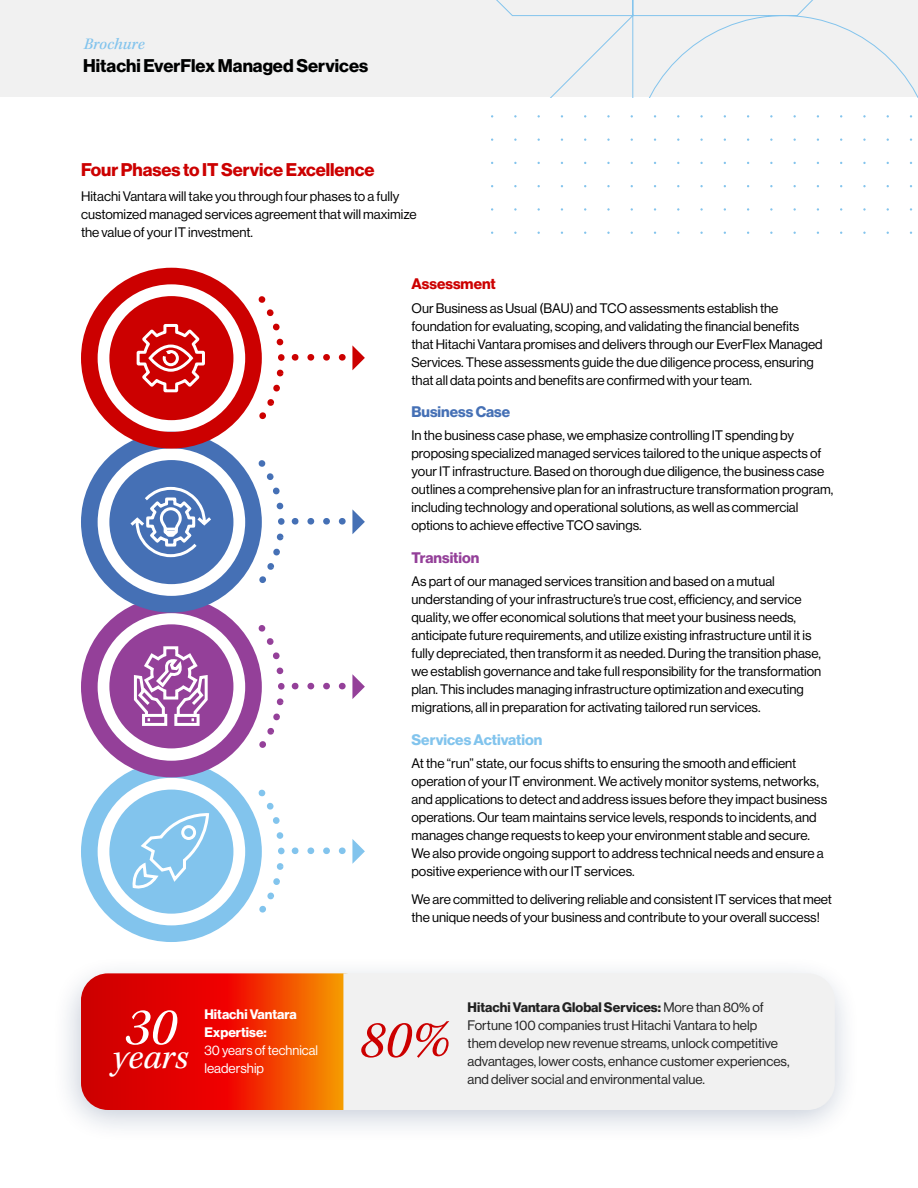
<style>
.page{position:relative;width:918px;height:1188px;background:#fff}
.page>*{position:absolute;margin:0;border:0;box-sizing:border-box;transform-origin:0 0}
.Callout_Headline_White{font:italic 54px "Kepler Std";color:#c00}
.Callout_Headline_White-2{font:italic 54px "Kepler Std";color:#fff}
.Callout_Headline_White-3{font:italic 36px "Kepler Std";color:#fff}
.Primary-Subhead-Red{font:18px "N Haas Grotesk DS Pro 75 Bd";letter-spacing:-.005em;color:#c00}
.t1{font:18px "N Haas Grotesk DS Pro 75 Bd";color:#000101}
.t2{font:italic 500 16.5px "Kepler Std";letter-spacing:-.005em;color:#83c4ed}
.Secondary-Subhead-Black{font:15px "N Haas Grotesk DS Pro 75 Bd";color:#82c4ed}
.Secondary-Subhead-Black-2{font:15px "N Haas Grotesk DS Pro 75 Bd";color:#4570b5}
.Secondary-Subhead-Black-3{font:15px "N Haas Grotesk DS Pro 75 Bd";color:#c00}
.Secondary-Subhead-Black-4{font:15px "N Haas Grotesk DS Pro 75 Bd";color:#944099}
.Body{font:13.5px/18px "N Haas Grotesk DS Pro 55 Rg";color:#000101}
.Body-2{font:13.5px/18px "N Haas Grotesk DS Pro 55 Rg";color:#222}
.Body-3{font:13.5px/18px "N Haas Grotesk DS Pro 55 Rg";color:#fff}
.s1{font-family:"N Haas Grotesk DS Pro 75 Bd"}
</style>
<div class="page">
<div style="left:0;top:0;width:918px;height:97px;background:#f1f1f1"></div>
<svg style="left:496px;top:0;width:422px;height:98px"></svg>
<div style="left:51px;top:955px;width:809px;height:188px;background:#0e2b5d;opacity:.24"></div>
<svg style="left:352px;top:839px;width:13px;height:25px"></svg>
<svg style="left:352px;top:674px;width:13px;height:25px"></svg>
<svg style="left:352px;top:509px;width:13px;height:25px"></svg>
<svg style="left:352px;top:345px;width:13px;height:25px"></svg>
<svg style="left:81px;top:268px;width:265px;height:674px"></svg>
<svg style="left:491px;top:115px;width:422px;height:119px"></svg>
<svg style="left:81px;top:973px;width:262px;height:137px;background:#e72502"></svg>
<div style="left:343px;top:973px;width:492px;height:137px;background:#f1f1f1"></div>
<p class="t2" style="left:84px;top:35px;width:62px">Brochure</p>
<h3 class="t1" style="left:83px;top:55px;width:287px">Hitachi EverFlex Managed Services</h3>
<p class="Primary-Subhead-Red" style="left:81px;top:159px;width:295px">Four Phases to IT Service Excellence</p>
<p class="Body" style="left:81px;top:187px;width:337px">Hitachi Vantara will take you through four phases to a fully customized managed services agreement that will maximize the value of your IT investment.</p>
<p class="Secondary-Subhead-Black-3" style="left:411px;top:275px;width:86px">Assessment</p>
<p class="Body" style="left:411px;top:299px;width:413px">Our Business as Usual (BAU) and TCO assessments establish the foundation for evaluating, scoping, and validating the financial benefits that Hitachi Vantara promises and delivers through our EverFlex Managed Services. These assessments guide the due diligence process, ensuring that all data points and benefits are confirmed with your team.</p>
<p class="Secondary-Subhead-Black-2" style="left:411px;top:403px;width:100px">Business Case</p>
<p class="Body" style="left:411px;top:427px;width:423px">In the business case phase, we emphasize controlling IT spending by proposing specialized managed services tailored to the unique aspects of your IT infrastructure. Based on thorough due diligence, the business case outlines a comprehensive plan for an infrastructure transformation program, including technology and operational solutions, as well as commercial options to achieve effective TCO savings.</p>
<p class="Secondary-Subhead-Black-4" style="left:411px;top:549px;width:69px">Transition</p>
<p class="Body" style="left:411px;top:573px;width:411px">As part of our managed services transition and based on a mutual understanding of your infrastructure’s true cost, efficiency, and service quality, we offer economical solutions that meet your business needs, anticipate future requirements, and utilize existing infrastructure until it is fully depreciated, then transform it as needed. During the transition phase, we establish governance and take full responsibility for the transformation plan. This includes managing infrastructure optimization and executing migrations, all in preparation for activating tailored run services.</p>
<p class="Secondary-Subhead-Black" style="left:411px;top:731px;width:132px">Services Activation</p>
<p class="Body" style="left:411px;top:755px;width:417px">At the “run” state, our focus shifts to ensuring the smooth and efficient operation of your IT environment. We actively monitor systems, networks, and applications to detect and address issues before they impact business operations. Our team maintains service levels, responds to incidents, and manages change requests to keep your environment stable and secure.<br>We also provide ongoing support to address technical needs and ensure a positive experience with our IT services.</p>
<p class="Body" style="left:411px;top:890px;width:422px">We are committed to delivering reliable and consistent IT services that meet the unique needs of your business and contribute to your overall success!</p>
<p class="Body-3" style="left:204px;top:1005px;width:115px"><span class="s1">Hitachi Vantara<br>Expertise:<br></span>30 years of technical leadership</p>
<p class="Callout_Headline_White-2" style="left:125px;top:996px;width:52px">30</p>
<p class="Callout_Headline_White" style="left:360px;top:1009px;width:92px">80%</p>
<p class="Callout_Headline_White-3" style="left:113px;top:1036px;width:77px">years</p>
<p class="Body-2" style="left:468px;top:999px;width:323px"><span class="s1">Hitachi Vantara Global Services:</span> More than 80% of Fortune 100 companies trust Hitachi Vantara to help them develop new revenue streams, unlock competitive advantages, lower costs, enhance customer experiences, and deliver social and environmental value.</p>
</div>
